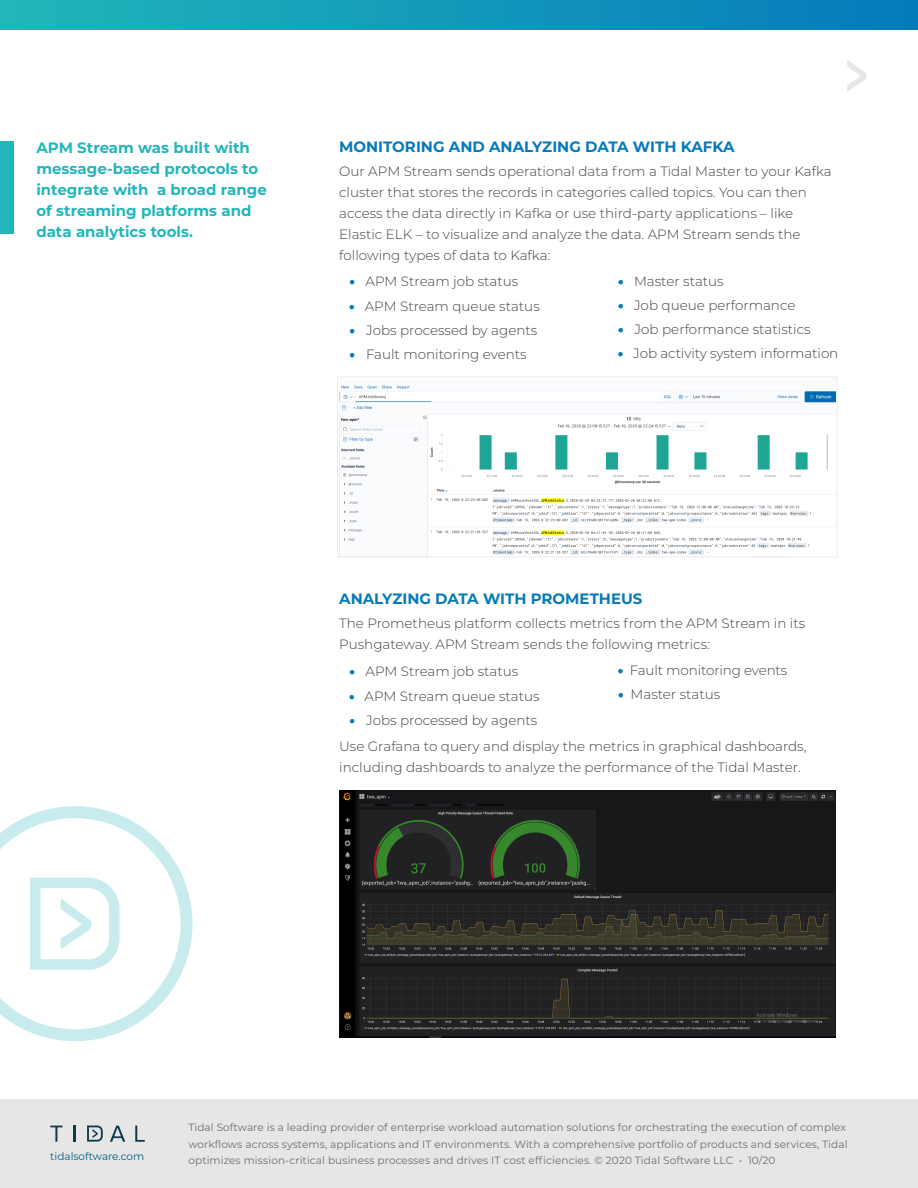
<style>
.page{position:relative;width:918px;height:1188px;background:#fff}
.page>*{position:absolute;margin:0;border:0;box-sizing:border-box;transform-origin:0 0}
.t1{font:700 15px/21px "Montserrat";color:#22b6ba}
.t2{font:700 15px "Montserrat";color:#047abb}
.t3{font:300 13.5px/21px "Montserrat";color:#424143}
.t4{font:10.5px/16.5px "Montserrat";letter-spacing:.01em;color:#6d6e71}
.t5{font:10.5px "Montserrat";color:#016084}
.s1{font-weight:900;color:#047abb}
</style>
<div class="page">
<div style="left:0;top:0;width:918px;height:30px;background:linear-gradient(to right,#22b6ba,#047abb)"></div>
<div style="left:0;top:1100px;width:918px;height:88px;background:#e6e6e6"></div>
<div style="left:0;top:141px;width:13px;height:93px;background:#22b6ba"></div>
<svg style="left:50px;top:1126px;width:13px;height:16px"></svg>
<svg style="left:74px;top:1126px;width:2px;height:16px"></svg>
<svg style="left:110px;top:1126px;width:15px;height:16px"></svg>
<svg style="left:135px;top:1126px;width:10px;height:16px"></svg>
<svg style="left:87px;top:1126px;width:16px;height:16px"></svg>
<svg style="left:0;top:806px;width:193px;height:235px"></svg>
<svg style="left:30px;top:878px;width:90px;height:92px"></svg>
<svg style="left:847px;top:60px;width:20px;height:32px"></svg>
<svg style="left:337px;top:376px;width:501px;height:181px"></svg>
<img style="left:339px;top:790px;width:497px;height:248px">
<p class="t1" style="left:36px;top:136px;width:232px">APM Stream was built with message-based protocols to integrate with a broad range of streaming platforms and data analytics tools.</p>
<p class="t2" style="left:339px;top:136px;width:397px">MONITORING AND ANALYZING DATA WITH KAFKA</p>
<p class="t3" style="left:339px;top:160px;width:494px">Our APM Stream sends operational data from a Tidal Master to your Kafka cluster that stores the records in categories called topics. You can then access the data directly in Kafka or use third-party applications – like Elastic ELK – to visualize and analyze the data. APM Stream sends the following types of data to Kafka:</p>
<p class="t3" style="left:350px;top:270px;width:170px"><span class="s1">•</span> APM Stream job status</p>
<p class="t3" style="left:349px;top:295px;width:192px"><span class="s1">•</span> APM Stream queue status</p>
<p class="t3" style="left:350px;top:319px;width:189px"><span class="s1">•</span> Jobs processed by agents</p>
<p class="t3" style="left:350px;top:343px;width:179px"><span class="s1">•</span> Fault monitoring events</p>
<p class="t3" style="left:618px;top:270px;width:107px"><span class="s1">•</span> Master status</p>
<p class="t3" style="left:618px;top:294px;width:179px"><span class="s1">•</span> Job queue performance</p>
<p class="t3" style="left:618px;top:318px;width:194px"><span class="s1">•</span> Job performance statistics</p>
<p class="t3" style="left:618px;top:342px;width:222px"><span class="s1">•</span> Job activity system information</p>
<p class="t2" style="left:339px;top:588px;width:305px">ANALYZING DATA WITH PROMETHEUS</p>
<p class="t3" style="left:339px;top:612px;width:468px">The Prometheus platform collects metrics from the APM Stream in its<br>Pushgateway. APM Stream sends the following metrics:</p>
<p class="t3" style="left:350px;top:660px;width:170px"><span class="s1">•</span> APM Stream job status</p>
<p class="t3" style="left:349px;top:685px;width:192px"><span class="s1">•</span> APM Stream queue status</p>
<p class="t3" style="left:339px;top:707px;width:469px;line-height:25.5px;text-indent:10px"><span class="s1">•</span> Jobs processed by agents<br>Use Grafana to query and display the metrics in graphical dashboards,</p>
<p class="t3" style="left:339px;top:756px;width:463px">including dashboards to analyze the performance of the Tidal Master.</p>
<p class="t3" style="left:618px;top:660px;width:171px"><span class="s1">•</span> Fault monitoring events</p>
<p class="t3" style="left:618px;top:684px;width:104px"><span class="s1">•</span> Master status</p>
<p class="t5" style="left:50px;top:1149px;width:95px">tidalsoftware.com</p>
<p class="t4" style="left:188px;top:1119px;width:661px">Tidal Software is a leading provider of enterprise workload automation solutions for orchestrating the execution of complex workflows across systems, applications and IT environments. With a comprehensive portfolio of products and services, Tidal optimizes mission-critical business processes and drives IT cost efficiencies. © 2020 Tidal Software LLC • 10/20</p>
</div>
